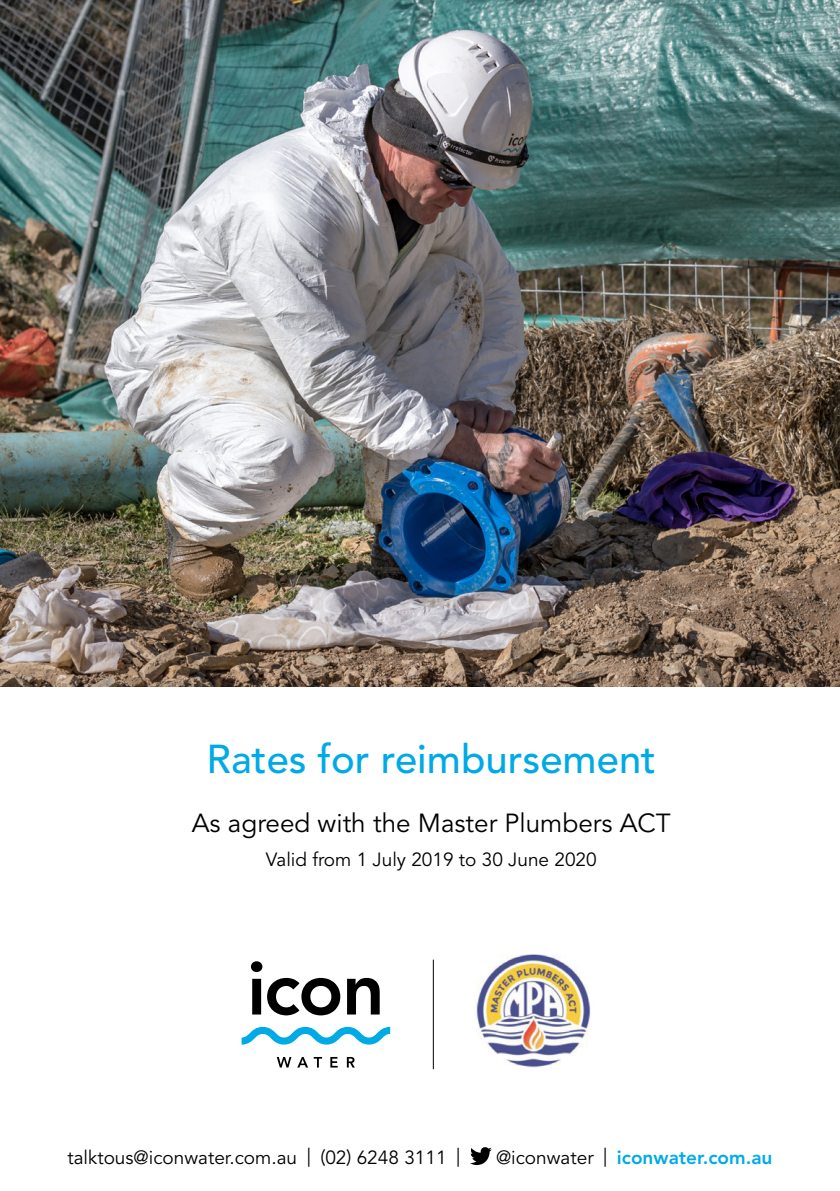
<style>
.page{position:relative;width:840px;height:1191px;background:#fff}
.page>*{position:absolute;margin:0;border:0;box-sizing:border-box;transform-origin:0 0}
.t1{font:500 40px "Avenir LT Std";color:#00aae7}
.t2{font:26px "Avenir LT Std";color:#000}
.t3{font:19px "Avenir LT Std";color:#000}
.t4{font:800 19px "Avenir LT Std";color:#00aae7}
.s1{font-weight:400;color:#000}
</style>
<div class="page">
<img style="left:476px;top:954px;width:115px;height:114px">
<svg style="left:241px;top:1027px;width:149px;height:17px"></svg>
<svg style="left:251px;top:961px;width:89px;height:54px"></svg>
<svg style="left:347px;top:978px;width:32px;height:36px"></svg>
<svg style="left:276px;top:1057px;width:15px;height:10px"></svg>
<svg style="left:297px;top:1057px;width:25px;height:10px"></svg>
<svg style="left:330px;top:1057px;width:7px;height:10px"></svg>
<svg style="left:346px;top:1057px;width:8px;height:10px"></svg>
<hr style="left:433px;top:959px;width:1px;height:110px;background:#000">
<img style="left:0;top:0;width:839px;height:686px">
<svg style="left:470px;top:1147px;width:21px;height:18px"></svg>
<h1 class="t1" style="left:206px;top:736px;width:450px">Rates for reimbursement</h1>
<h2 class="t2" style="left:192px;top:808px;width:480px">As agreed with the Master Plumbers ACT</h2>
<p class="t3" style="left:266px;top:848px;width:332px">Valid from 1 July 2019 to 30 June 2020</p>
<p class="t3" style="left:67px;top:1146px;width:394px">talktous@iconwater.com.au | (02) 6248 3111 |</p>
<p class="t4" style="left:495px;top:1145px;width:278px"><span class="s1">@iconwater |</span> iconwater.com.au</p>
</div>
